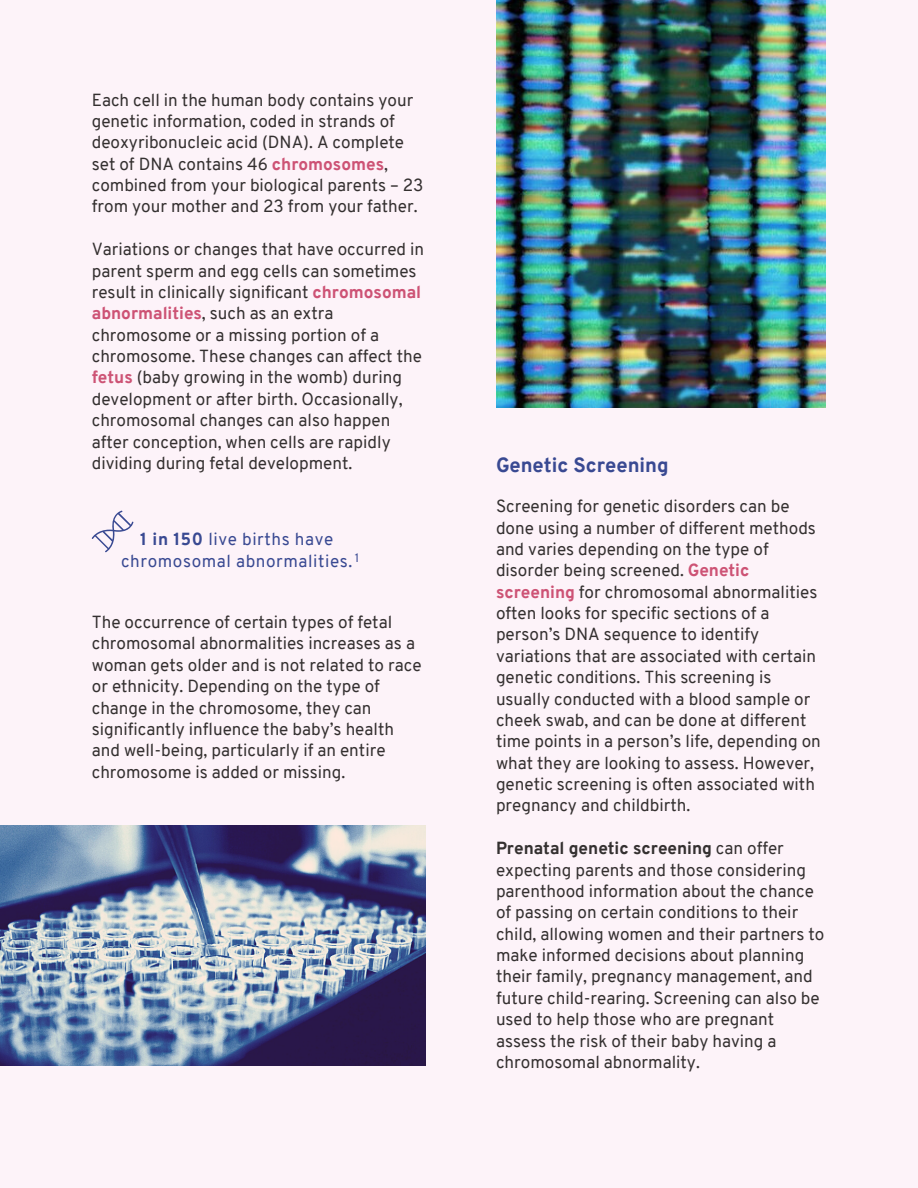
<style>
.page{position:relative;width:918px;height:1188px;background:#fdf3f9}
.page>*{position:absolute;margin:0;border:0;box-sizing:border-box;transform-origin:0 0}
.t1{font:800 20.1px "Overpass";color:#394992}
.t2{font:17.1px/21.3px "Overpass";color:#343030}
.t3{font:17.1px/21.3px "Overpass";letter-spacing:.035em;color:#394992;text-align:center}
.s1{font-weight:800;color:#cd5375}
.s2{font-weight:800}
</style>
<div class="page">
<img style="left:496px;top:0;width:330px;height:407px">
<svg style="left:92px;top:511px;width:41px;height:41px"></svg>
<img style="left:0;top:826px;width:425px;height:239px">
<p class="t2" style="left:92px;top:91px;width:333px">Each cell in the human body contains your genetic information, coded in strands of deoxyribonucleic acid (DNA). A complete set of DNA contains 46 <span class="s1">chromosomes</span>, combined from your biological parents – 23 from your mother and 23 from your father.</p>
<p class="t2" style="left:92px;top:240px;width:334px">Variations or changes that have occurred in parent sperm and egg cells can sometimes result in clinically significant <span class="s1">chromosomal abnormalities</span>, such as an extra chromosome or a missing portion of a chromosome. These changes can affect the <span class="s1">fetus</span> (baby growing in the womb) during development or after birth. Occasionally, chromosomal changes can also happen after conception, when cells are rapidly dividing during fetal development.</p>
<p class="t3" style="left:121px;top:530px;width:240px"><span class="s2">1 in 150</span> live births have chromosomal abnormalities. <sup>1</sup></p>
<p class="t2" style="left:92px;top:613px;width:331px">The occurrence of certain types of fetal chromosomal abnormalities increases as a woman gets older and is not related to race or ethnicity. Depending on the type of change in the chromosome, they can significantly influence the baby’s health and well-being, particularly if an entire chromosome is added or missing.</p>
<p class="t1" style="left:496px;top:457px;width:174px">Genetic Screening</p>
<p class="t2" style="left:496px;top:497px;width:326px">Screening for genetic disorders can be done using a number of different methods and varies depending on the type of disorder being screened. <span class="s1">Genetic screening</span> for chromosomal abnormalities often looks for specific sections of a person’s DNA sequence to identify variations that are associated with certain genetic conditions. This screening is usually conducted with a blood sample or cheek swab, and can be done at different time points in a person’s life, depending on what they are looking to assess. However, genetic screening is often associated with pregnancy and childbirth.</p>
<p class="t2" style="left:496px;top:839px;width:330px"><span class="s2">Prenatal genetic screening</span> can offer expecting parents and those considering parenthood information about the chance of passing on certain conditions to their child, allowing women and their partners to make informed decisions about planning their family, pregnancy management, and future child-rearing. Screening can also be used to help those who are pregnant assess the risk of their baby having a chromosomal abnormality.</p>
</div>
